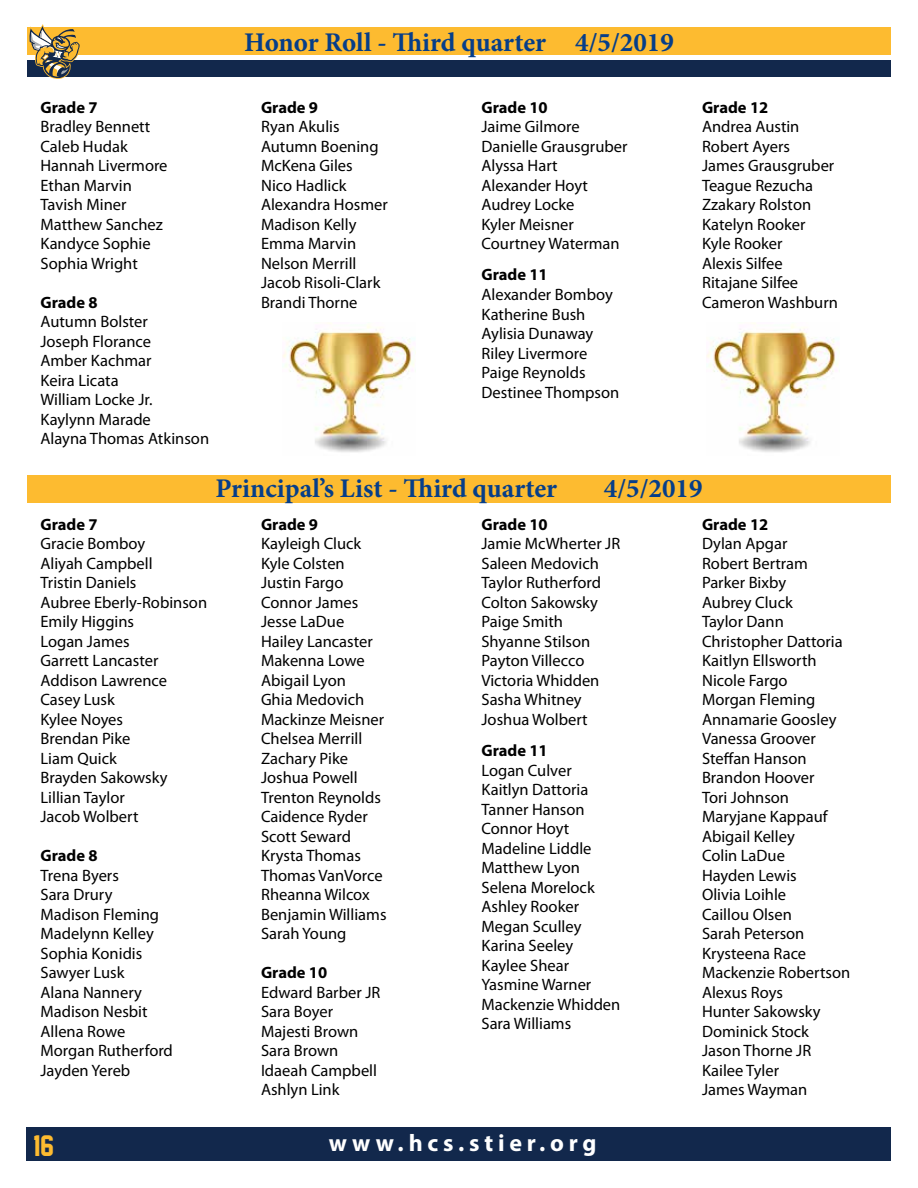
<style>
.page{position:relative;width:918px;height:1188px;background:#fff}
.page>*{position:absolute;margin:0;border:0;box-sizing:border-box;transform-origin:0 0}
.t1{font:700 27px "Minion Pro";color:#063e89}
.t2{font:27px "Face Off M54";color:#fdbb30}
.t3{font:700 24px "Myriad Pro";letter-spacing:.2em;color:#fff}
.t4{font:16.5px/19.5px "Myriad Pro";color:#000}
.t5{font:700 16.5px "Myriad Pro";color:#000}
</style>
<div class="page">
<div style="left:27px;top:27px;width:864px;height:28px;background:#fdbb30"></div>
<div style="left:27px;top:60px;width:864px;height:17px;background:#12284c"></div>
<div style="left:27px;top:1128px;width:864px;height:33px;background:#12284c"></div>
<svg style="left:29px;top:24px;width:51px;height:55px"></svg>
<div style="left:27px;top:476px;width:864px;height:27px;background:#fdbb30"></div>
<img style="left:707px;top:323px;width:133px;height:129px">
<img style="left:283px;top:323px;width:132px;height:129px">
<h1 class="t1" style="left:244px;top:23px;width:431px">Honor Roll - Third quarter 4/5/2019</h1>
<p class="t5" style="left:40px;top:96px;width:59px">Grade 7</p>
<p class="t4" style="left:40px;top:117px;width:129px">Bradley Bennett<br>Caleb Hudak<br>Hannah Livermore<br>Ethan Marvin<br>Tavish Miner<br>Matthew Sanchez<br>Kandyce Sophie<br>Sophia Wright</p>
<p class="t5" style="left:40px;top:291px;width:59px">Grade 8</p>
<p class="t4" style="left:40px;top:312px;width:170px">Autumn Bolster<br>Joseph Florance<br>Amber Kachmar<br>Keira Licata<br>William Locke Jr.<br>Kaylynn Marade<br>Alayna Thomas Atkinson</p>
<p class="t5" style="left:261px;top:96px;width:59px">Grade 9</p>
<p class="t4" style="left:261px;top:117px;width:128px">Ryan Akulis<br>Autumn Boening<br>McKena Giles<br>Nico Hadlick<br>Alexandra Hosmer<br>Madison Kelly<br>Emma Marvin<br>Nelson Merrill<br>Jacob Risoli-Clark<br>Brandi Thorne</p>
<p class="t5" style="left:482px;top:96px;width:68px">Grade 10</p>
<p class="t4" style="left:482px;top:117px;width:147px">Jaime Gilmore<br>Danielle Grausgruber<br>Alyssa Hart<br>Alexander Hoyt<br>Audrey Locke<br>Kyler Meisner<br>Courtney Waterman</p>
<p class="t5" style="left:482px;top:264px;width:68px">Grade 11</p>
<p class="t4" style="left:482px;top:284px;width:139px">Alexander Bomboy<br>Katherine Bush<br>Aylisia Dunaway<br>Riley Livermore<br>Paige Reynolds<br>Destinee Thompson</p>
<p class="t5" style="left:702px;top:96px;width:68px">Grade 12</p>
<p class="t4" style="left:702px;top:117px;width:137px">Andrea Austin<br>Robert Ayers<br>James Grausgruber<br>Teague Rezucha<br>Zzakary Rolston<br>Katelyn Rooker<br>Kyle Rooker<br>Alexis Silfee<br>Ritajane Silfee<br>Cameron Washburn</p>
<p class="t5" style="left:40px;top:513px;width:59px">Grade 7</p>
<p class="t4" style="left:40px;top:534px;width:168px">Gracie Bomboy<br>Aliyah Campbell<br>Tristin Daniels<br>Aubree Eberly-Robinson<br>Emily Higgins<br>Logan James<br>Garrett Lancaster<br>Addison Lawrence<br>Casey Lusk<br>Kylee Noyes<br>Brendan Pike<br>Liam Quick<br>Brayden Sakowsky<br>Lillian Taylor<br>Jacob Wolbert</p>
<p class="t5" style="left:40px;top:845px;width:59px">Grade 8</p>
<p class="t4" style="left:40px;top:865px;width:134px">Trena Byers<br>Sara Drury<br>Madison Fleming<br>Madelynn Kelley<br>Sophia Konidis<br>Sawyer Lusk<br>Alana Nannery<br>Madison Nesbit<br>Allena Rowe<br>Morgan Rutherford<br>Jayden Yereb</p>
<h1 class="t1" style="left:215px;top:469px;width:343px">Principal’s List - Third quarter</h1>
<h1 class="t1" style="left:604px;top:469px;width:100px">4/5/2019</h1>
<p class="t5" style="left:261px;top:513px;width:59px">Grade 9</p>
<p class="t4" style="left:261px;top:534px;width:127px">Kayleigh Cluck<br>Kyle Colsten<br>Justin Fargo<br>Connor James<br>Jesse LaDue<br>Hailey Lancaster<br>Makenna Lowe<br>Abigail Lyon<br>Ghia Medovich<br>Mackinze Meisner<br>Chelsea Merrill<br>Zachary Pike<br>Joshua Powell<br>Trenton Reynolds<br>Caidence Ryder<br>Scott Seward<br>Krysta Thomas<br>Thomas VanVorce<br>Rheanna Wilcox<br>Benjamin Williams<br>Sarah Young</p>
<p class="t5" style="left:261px;top:962px;width:68px">Grade 10</p>
<p class="t4" style="left:261px;top:982px;width:121px">Edward Barber JR<br>Sara Boyer<br>Majesti Brown<br>Sara Brown<br>Idaeah Campbell<br>Ashlyn Link</p>
<p class="t5" style="left:482px;top:513px;width:68px">Grade 10</p>
<p class="t4" style="left:482px;top:534px;width:140px">Jamie McWherter JR<br>Saleen Medovich<br>Taylor Rutherford<br>Colton Sakowsky<br>Paige Smith<br>Shyanne Stilson<br>Payton Villecco<br>Victoria Whidden<br>Sasha Whitney<br>Joshua Wolbert</p>
<p class="t5" style="left:482px;top:740px;width:68px">Grade 11</p>
<p class="t4" style="left:482px;top:760px;width:140px">Logan Culver<br>Kaitlyn Dattoria<br>Tanner Hanson<br>Connor Hoyt<br>Madeline Liddle<br>Matthew Lyon<br>Selena Morelock<br>Ashley Rooker<br>Megan Sculley<br>Karina Seeley<br>Kaylee Shear<br>Yasmine Warner<br>Mackenzie Whidden<br>Sara Williams</p>
<p class="t5" style="left:702px;top:514px;width:68px">Grade 12</p>
<p class="t4" style="left:702px;top:534px;width:150px">Dylan Apgar<br>Robert Bertram<br>Parker Bixby<br>Aubrey Cluck<br>Taylor Dann<br>Christopher Dattoria<br>Kaitlyn Ellsworth<br>Nicole Fargo<br>Morgan Fleming<br>Annamarie Goosley<br>Vanessa Groover<br>Steffan Hanson<br>Brandon Hoover<br>Tori Johnson<br>Maryjane Kappauf<br>Abigail Kelley<br>Colin LaDue<br>Hayden Lewis<br>Olivia Loihle<br>Caillou Olsen<br>Sarah Peterson<br>Krysteena Race<br>Mackenzie Robertson<br>Alexus Roys<br>Hunter Sakowsky<br>Dominick Stock<br>Jason Thorne JR<br>Kailee Tyler<br>James Wayman</p>
<h1 class="t2" style="left:34px;top:1131px;width:22px">16</h1>
<h2 class="t3" style="left:329px;top:1127px;width:269px">www.hcs.stier.org</h2>
</div>
